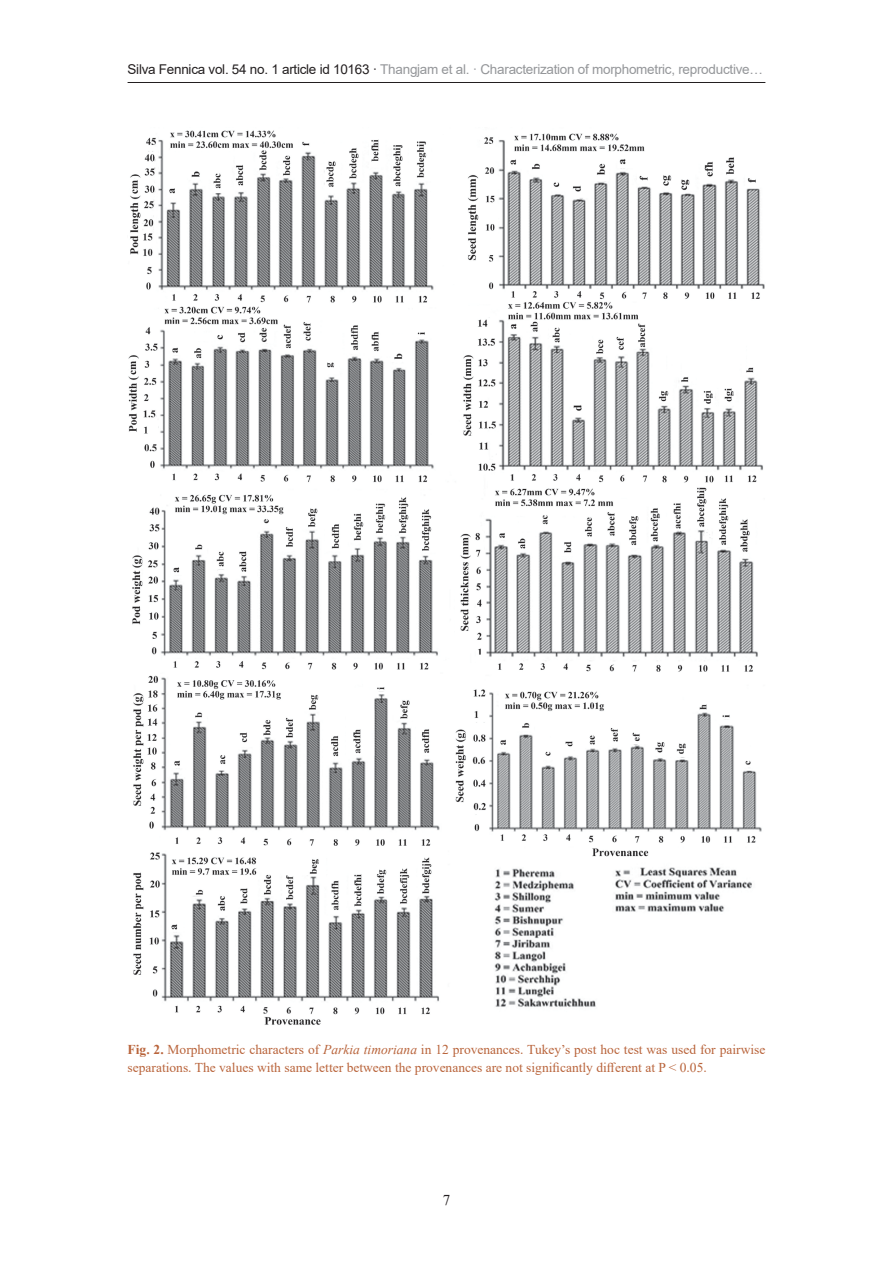
<style>
.page{position:relative;width:893px;height:1263px;background:#fff}
.page>*{position:absolute;margin:0;border:0;box-sizing:border-box;transform-origin:0 0}
.t1{font:15px "Times New Roman";color:#231f20}
.fig-caption{font:13.5px/17.2px "Times New Roman";color:#b9643b}
.t2{font:13.5px "Arial";letter-spacing:-.02em;color:#949699}
.s1{color:#231f20}
.s2{font-weight:700}
.s3{font-style:italic}
</style>
<div class="page">
<hr style="left:128px;top:82px;width:637px;height:1px;background:#231f20">
<img style="left:128px;top:130px;width:637px;height:895px">
<p class="t2" style="left:128px;top:60px;width:637px"><span class="s1">Silva Fennica vol. 54 no. 1 article id 10163 ·</span> Thangjam et al. · Characterization of morphometric, reproductive…</p>
<p class="fig-caption" style="left:128px;top:1041px;width:639px"><span class="s2">Fig. 2.</span> Morphometric characters of <span class="s3">Parkia timoriana</span> in 12 provenances. Tukey’s post hoc test was used for pairwise separations. The values with same letter between the provenances are not significantly different at P &lt; 0.05.</p>
<p class="t1" style="left:443px;top:1190px;width:9px">7</p>
</div>
